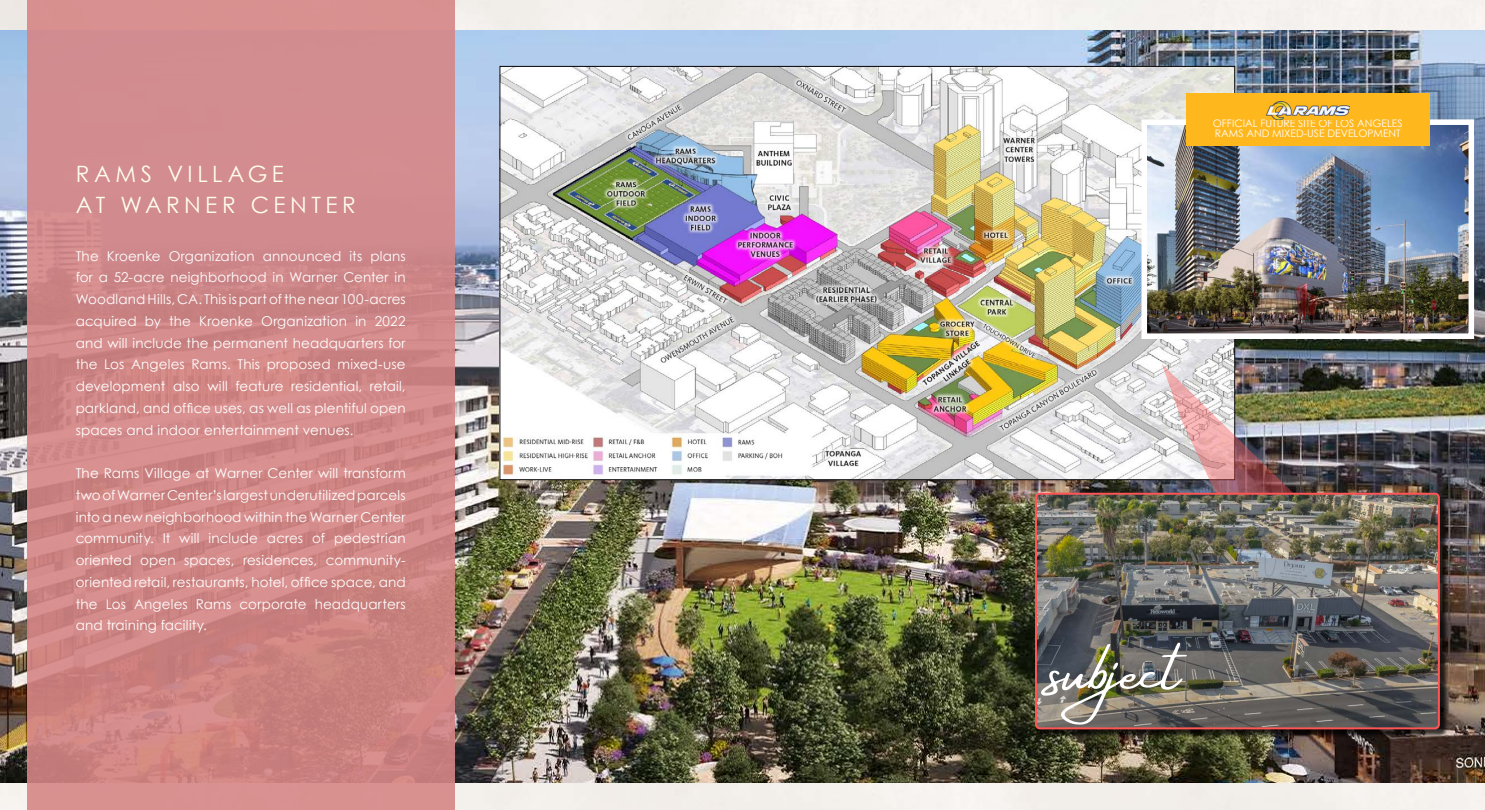
<style>
.page{position:relative;width:1485px;height:810px;background:#fff}
.page>*{position:absolute;margin:0;border:0;box-sizing:border-box;transform-origin:0 0}
.t1{font:66px "Amsterdam Four ttf";color:#fff}
.t2{font:22.58px/31.1px "Century Gothic";letter-spacing:.195em;color:#fffdee}
.t3{font:13.5px/21.8px "Century Gothic";letter-spacing:.01em;color:#fff;text-align:justify}
.t4{font:10.35px/10.1px "Century Gothic";color:#fff}
</style>
<div class="page">
<img style="left:0;top:30px;width:1485px;height:753px">
<img style="left:502px;top:68px;width:731px;height:410px">
<svg style="left:27px;top:0;width:427px;height:810px;background:#d08888"></svg>
<img style="left:1162px;top:364px;width:185px;height:129px">
<div style="left:1037px;top:494px;width:411px;height:244px;background:#000;opacity:.75"></div>
<img style="left:1038px;top:496px;width:399px;height:230px">
<div style="left:1035px;top:493px;width:405px;height:236px;border:2px solid #f55;border-radius:4px"></div>
<img style="left:1149px;top:126px;width:318px;height:206px">
<div style="left:1142px;top:119px;width:332px;height:220px;border:6px solid #fff"></div>
<div style="left:1186px;top:93px;width:244px;height:53px;background:#ffb71e"></div>
<img style="left:1266px;top:101px;width:83px;height:18px">
<h2 class="t2" style="left:76px;top:158px;width:282px">RAMS VILLAGE<br>AT WARNER CENTER</h2>
<p class="t3" style="left:76px;top:245px;width:332px">The Kroenke Organization announced its plans for a 52-acre neighborhood in Warner Center in Woodland Hills, CA. This is part of the near 100-acres acquired by the Kroenke Organization in 2022 and will include the permanent headquarters for the Los Angeles Rams. This proposed mixed-use development also will feature residential, retail, parkland, and office uses, as well as plentiful open spaces and indoor entertainment venues.</p>
<p class="t3" style="left:76px;top:462px;width:332px">The Rams Village at Warner Center will transform two of Warner Center’s largest underutilized parcels into a new neighborhood within the Warner Center community. It will include acres of pedestrian oriented open spaces, residences, community&shy;oriented retail, restaurants, hotel, office space, and the Los Angeles Rams corporate headquarters and training facility.</p>
<p class="t4" style="left:1213px;top:118px;width:191px">OFFICIAL FUTURE SITE OF LOS ANGELES<br>RAMS AND MIXED-USE DEVELOPMENT</p>
<h1 class="t1" style="left:1050px;top:635px;width:132px">subject</h1>
</div>
